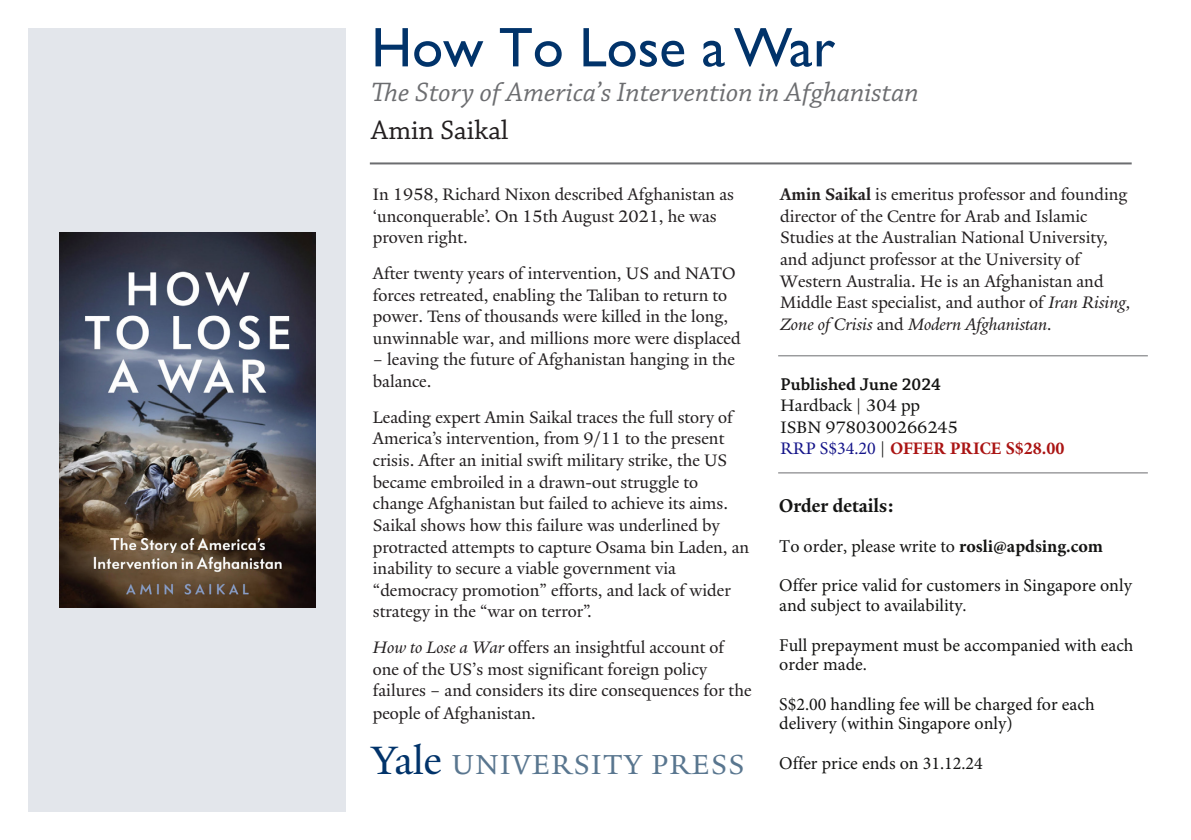
<style>
.page{position:relative;width:1191px;height:840px;background:#fff}
.page>*{position:absolute;margin:0;border:0;box-sizing:border-box;transform-origin:0 0}
.Lead_author_for_flyer{font:56px "Gill Sans";color:#01336a}
.t1{font:29.8px "Yale New";letter-spacing:.05em;color:#59768f}
.Lead_author_for_flyer-2{font:italic 28px/37.6px "Chaparral Pro";color:#6c6d70}
.t2{font:700 20px "Yale New";color:#141413}
.Lead_text_for_flyer{font:18px/21.6px "Yale New";color:#231f20}
.t3{font:18px/39.4px "Minion Pro";color:#141413}
.t4{font:18px/21.4px "Yale New";color:#141413}
.s1{font-style:normal;color:#231f20}
.s2{font-style:italic}
.s3{font-size:42.8px;color:#01336a}
.s4{font-weight:700}
.s5{font-family:"Chaparral Pro";font-weight:600}
.s6{font-family:"Minion Pro";font-weight:700}
.s7{color:#141489}
.s8{font-family:"Minion Pro";color:#141489}
.s9{font-weight:700;color:#aa1413}
.s10{font-family:"Minion Pro";font-weight:700;color:#aa1413}
</style>
<div class="page">
<div style="left:29px;top:28px;width:317px;height:783px;background:#e3e6eb"></div>
<hr style="left:370px;top:162px;width:761px;height:2px;background:#6c6d70">
<img style="left:59px;top:233px;width:256px;height:373px">
<hr style="left:778px;top:355px;width:369px;height:1px;background:#6c6d70">
<hr style="left:778px;top:472px;width:369px;height:1px;background:#6c6d70">
<p class="Lead_author_for_flyer" style="left:371px;top:14px;width:465px">How To Lose a War</p>
<p class="Lead_author_for_flyer-2" style="left:371px;top:75px;width:549px">The Story of America’s Intervention in Afghanistan<br><span class="s1">Amin Saikal</span></p>
<p class="Lead_text_for_flyer" style="left:373px;top:183px;width:362px">In 1958, Richard Nixon described Afghanistan as ‘unconquerable’. On 15th August 2021, he was proven right.</p>
<p class="Lead_text_for_flyer" style="left:373px;top:262px;width:369px">After twenty years of intervention, US and NATO forces retreated, enabling the Taliban to return to power. Tens of thousands were killed in the long, unwinnable war, and millions more were displaced</p>
<p class="Lead_text_for_flyer" style="left:373px;top:349px;width:363px">– leaving the future of Afghanistan hanging in the balance.</p>
<p class="Lead_text_for_flyer" style="left:373px;top:406px;width:378px">Leading expert Amin Saikal traces the full story of America’s intervention, from 9/11 to the present crisis. After an initial swift military strike, the US became embroiled in a drawn-out struggle to change Afghanistan but failed to achieve its aims.<br>Saikal shows how this failure was underlined by protracted attempts to capture Osama bin Laden, an inability to secure a viable government via “democracy promotion” efforts, and lack of wider strategy in the “war on terror”.</p>
<p class="Lead_text_for_flyer" style="left:373px;top:636px;width:380px"><span class="s2">How to Lose a War</span> offers an insightful account of one of the US’s most significant foreign policy failures – and considers its dire consequences for the people of Afghanistan.</p>
<p class="t1" style="left:371px;top:746px;width:375px"><span class="s3">Yale</span> UNIVERSITY PRESS</p>
<p class="Lead_text_for_flyer" style="left:780px;top:183px;width:352px"><span class="s4">Amin Saikal</span> is emeritus professor and founding director of the Centre for Arab and Islamic Studies at the Australian National University, and adjunct professor at the University of Western Australia. He is an Afghanistan and Middle East specialist, and author of <span class="s2">Iran Rising, Zone of Crisis</span> and <span class="s2">Modern Afghanistan.</span></p>
<p class="t4" style="left:780px;top:373px;width:285px"><span class="s5">Publish</span><span class="s6">ed</span> <span class="s5">June 2024<br></span>Hardback | 304 pp<br>ISBN 9780300266245<br><span class="s7">RRP</span> <span class="s8">S$34.20</span> | <span class="s9">OFFER PRICE</span> <span class="s10">S$28.00</span></p>
<p class="t2" style="left:779px;top:493px;width:116px">Order details:</p>
<p class="t3" style="left:779px;top:526px;width:354px">To order, please write to <span class="s4">rosli@apdsing.com<br></span>Offer price valid for customers in Singapore only</p>
<p class="t3" style="left:779px;top:585px;width:356px">and subject to availability.<br>Full prepayment must be accompanied with each</p>
<p class="t3" style="left:779px;top:644px;width:317px">order made.<br>S$2.00 handling fee will be charged for each</p>
<p class="t3" style="left:779px;top:703px;width:235px">delivery (within Singapore only)<br>Offer price ends on 31.12.24</p>
</div>
